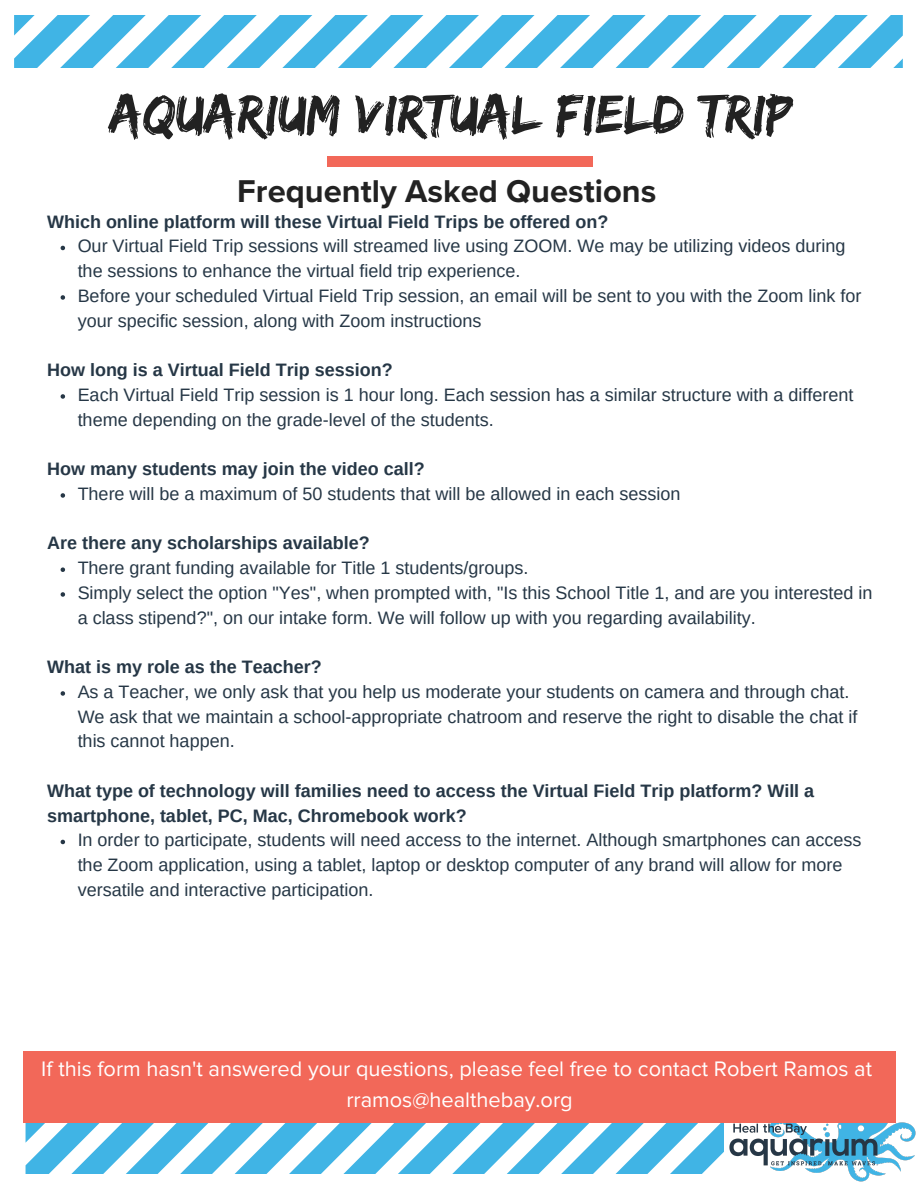
<style>
.page{position:relative;width:918px;height:1188px;background:#fff}
.page>*{position:absolute;margin:0;border:0;box-sizing:border-box;transform-origin:0 0}
.t1{font:55.95px "Edo";color:#222}
.t2{font:700 32.7px "Proxima Nova";color:#222}
.t3{font:21.75px "Proxima Nova";color:#fff}
.t4{font:18px/24.8px "Arimo";color:#263746}
.t5{font:700 18px/24.8px "Arimo";color:#263746}
</style>
<div class="page">
<svg style="left:14px;top:16px;width:889px;height:52px"></svg>
<svg style="left:61px;top:246px;width:4px;height:4px"></svg>
<svg style="left:61px;top:295px;width:4px;height:5px"></svg>
<svg style="left:61px;top:394px;width:4px;height:5px"></svg>
<svg style="left:61px;top:493px;width:4px;height:5px"></svg>
<svg style="left:61px;top:567px;width:4px;height:5px"></svg>
<svg style="left:61px;top:592px;width:4px;height:5px"></svg>
<svg style="left:61px;top:691px;width:4px;height:5px"></svg>
<svg style="left:61px;top:840px;width:4px;height:4px"></svg>
<svg style="left:26px;top:1123px;width:698px;height:51px"></svg>
<img style="left:729px;top:1122px;width:187px;height:60px">
<div style="left:327px;top:156px;width:265px;height:11px;background:#f26859"></div>
<div style="left:23px;top:1052px;width:873px;height:71px;background:#f26859"></div>
<p class="t1" style="left:110px;top:81px;width:685px">AQUARIUM VIRTUAL Field Trip</p>
<p class="t2" style="left:237px;top:176px;width:421px">Frequently Asked Questions</p>
<p class="t5" style="left:47px;top:209px;width:563px">Which online platform will these Virtual Field Trips be offered on?</p>
<p class="t4" style="left:78px;top:234px;width:769px">Our Virtual Field Trip sessions will streamed live using ZOOM. We may be utilizing videos during the sessions to enhance the virtual field trip experience.</p>
<p class="t4" style="left:78px;top:283px;width:785px">Before your scheduled Virtual Field Trip session, an email will be sent to you with the Zoom link for your specific session, along with Zoom instructions</p>
<p class="t5" style="left:47px;top:358px;width:347px">How long is a Virtual Field Trip session?</p>
<p class="t4" style="left:78px;top:382px;width:777px">Each Virtual Field Trip session is 1 hour long. Each session has a similar structure with a different theme depending on the grade-level of the students.</p>
<p class="t5" style="left:47px;top:457px;width:379px">How many students may join the video call?</p>
<p class="t4" style="left:78px;top:481px;width:604px">There will be a maximum of 50 students that will be allowed in each session</p>
<p class="t5" style="left:47px;top:531px;width:324px">Are there any scholarships available?</p>
<p class="t4" style="left:78px;top:556px;width:452px">There grant funding available for Title 1 students/groups.</p>
<p class="t4" style="left:78px;top:580px;width:796px">Simply select the option "Yes", when prompted with, "Is this School Title 1, and are you interested in a class stipend?", on our intake form. We will follow up with you regarding availability.</p>
<p class="t5" style="left:47px;top:655px;width:276px">What is my role as the Teacher?</p>
<p class="t4" style="left:78px;top:679px;width:781px">As a Teacher, we only ask that you help us moderate your students on camera and through chat.<br>We ask that we maintain a school-appropriate chatroom and reserve the right to disable the chat if this cannot happen.</p>
<p class="t5" style="left:47px;top:778px;width:769px">What type of technology will families need to access the Virtual Field Trip platform? Will a smartphone, tablet, PC, Mac, Chromebook work?</p>
<p class="t4" style="left:78px;top:828px;width:785px">In order to participate, students will need access to the internet. Although smartphones can access the Zoom application, using a tablet, laptop or desktop computer of any brand will allow for more versatile and interactive participation.</p>
<p class="t3" style="left:41px;top:1059px;width:832px">If this form hasn't answered your questions, please feel free to contact Robert Ramos at</p>
<p class="t3" style="left:346px;top:1090px;width:228px">rramos@healthebay.org</p>
</div>
